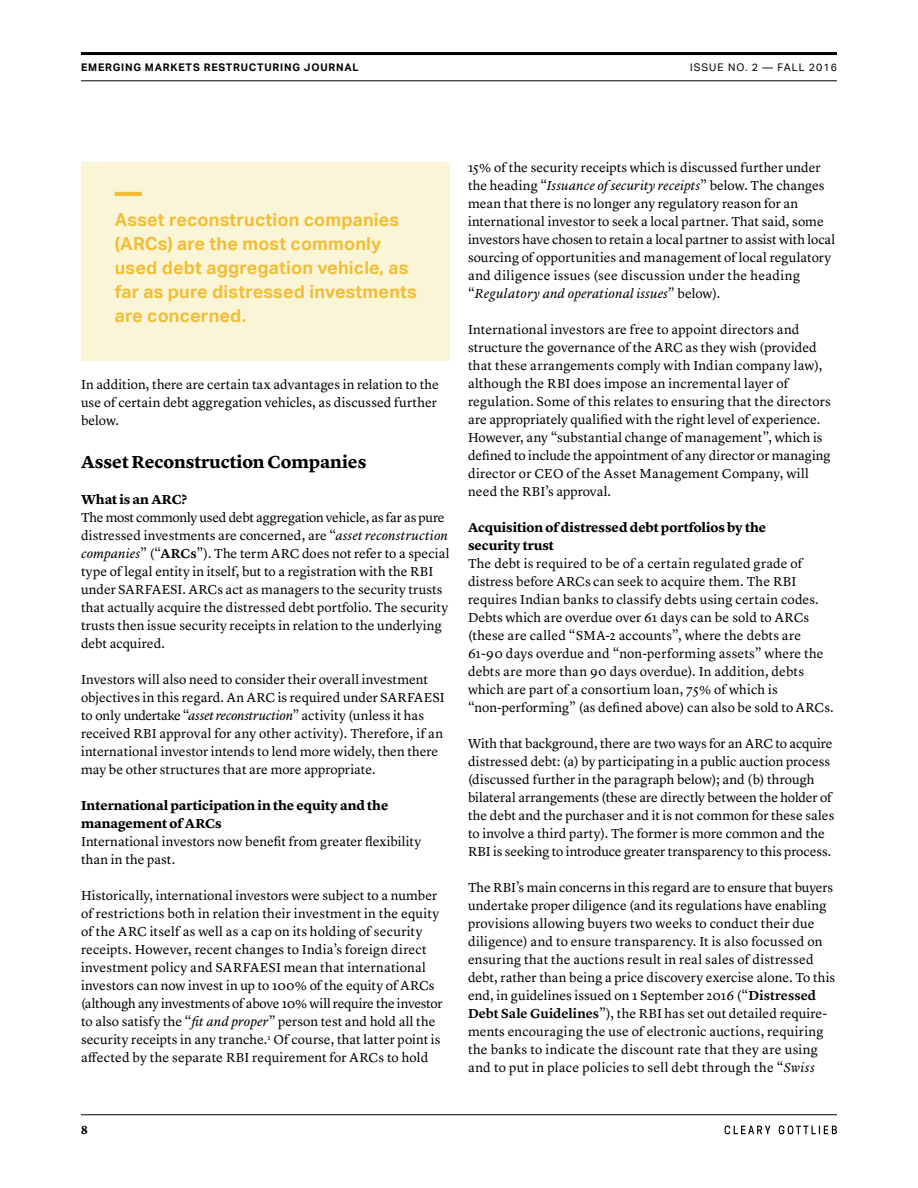
<style>
.page{position:relative;width:918px;height:1188px;background:#fff}
.page>*{position:absolute;margin:0;border:0;box-sizing:border-box;transform-origin:0 0}
.t1{font:800 27px "Aktiv Grotesk";color:#f1be37}
.t2{font:700 18px/24px "Aktiv Grotesk";letter-spacing:.01em;color:#f1be37}
.t3{font:700 18px "Lyon Text";color:#000}
.t4{font:13.5px/18px "Lyon Text";letter-spacing:.005em;color:#000}
.t5{font:700 13.5px/18px "Lyon Text";color:#000}
.t6{font:700 12px "Lyon Text";color:#000}
.t7{font:700 10.5px "Aktiv Grotesk";letter-spacing:.075em;color:#000}
.t8{font:10.5px "Aktiv Grotesk";letter-spacing:.1em;color:#000}
.s1{font-style:italic}
.s2{font-weight:600}
</style>
<div class="page">
<hr style="left:81px;top:52px;width:756px;height:3px;background:#000">
<hr style="left:81px;top:80px;width:756px;height:1px;background:#000">
<hr style="left:81px;top:1114px;width:756px;height:1px;background:#000">
<svg style="left:725px;top:1126px;width:45px;height:8px"></svg>
<svg style="left:779px;top:1126px;width:58px;height:8px"></svg>
<div style="left:81px;top:162px;width:369px;height:198px;background:#fbf5d7"></div>
<p class="t7" style="left:81px;top:61px;width:279px">EMERGING MARKETS RESTRUCTURING JOURNAL</p>
<p class="t8" style="left:690px;top:61px;width:148px">ISSUE NO. 2 — FALL 2016</p>
<h1 class="t1" style="left:115px;top:175px;width:28px">—</h1>
<h2 class="t2" style="left:115px;top:207px;width:304px">Asset reconstruction companies (ARCs) are the most commonly used debt aggregation vehicle, as far as pure distressed investments are concerned.</h2>
<p class="t4" style="left:81px;top:374px;width:359px">In addition, there are certain tax advantages in relation to the use of certain debt aggregation vehicles, as discussed further below.</p>
<h2 class="t3" style="left:81px;top:448px;width:287px">Asset Reconstruction Companies</h2>
<p class="t5" style="left:81px;top:489px;width:108px">What is an ARC?</p>
<p class="t4" style="left:81px;top:507px;width:370px">The most commonly used debt aggregation vehicle, as far as pure distressed investments are concerned, are “<span class="s1">asset reconstruction companies</span>” (“<span class="s2">ARCs</span>”). The term ARC does not refer to a special type of legal entity in itself, but to a registration with the RBI under SARFAESI. ARCs act as managers to the security trusts that actually acquire the distressed debt portfolio. The security trusts then issue security receipts in relation to the underlying debt acquired.</p>
<p class="t4" style="left:81px;top:669px;width:365px">Investors will also need to consider their overall investment objectives in this regard. An ARC is required under SARFAESI to only undertake “<span class="s1">asset reconstruction</span>” activity (unless it has received RBI approval for any other activity). Therefore, if an international investor intends to lend more widely, then there may be other structures that are more appropriate.</p>
<p class="t5" style="left:81px;top:795px;width:309px">International participation in the equity and the management of ARCs</p>
<p class="t4" style="left:81px;top:831px;width:342px">International investors now benefit from greater flexibility than in the past.</p>
<p class="t4" style="left:81px;top:885px;width:363px">Historically, international investors were subject to a number of restrictions both in relation their investment in the equity of the ARC itself as well as a cap on its holding of security receipts. However, recent changes to India’s foreign direct investment policy and SARFAESI mean that international investors can now invest in up to 100% of the equity of ARCs (although any investments of above 10% will require the investor to also satisfy the “<span class="s1">fit and proper</span>” person test and hold all the security receipts in any tranche.<sup>1</sup> Of course, that latter point is affected by the separate RBI requirement for ARCs to hold</p>
<p class="t4" style="left:468px;top:158px;width:369px">15% of the security receipts which is discussed further under the heading “<span class="s1">Issuance of security receipts</span>” below. The changes mean that there is no longer any regulatory reason for an international investor to seek a local partner. That said, some investors have chosen to retain a local partner to assist with local sourcing of opportunities and management of local regulatory and diligence issues (see discussion under the heading “<span class="s1">Regulatory and operational issues</span>” below).</p>
<p class="t4" style="left:468px;top:320px;width:364px">International investors are free to appoint directors and structure the governance of the ARC as they wish (provided that these arrangements comply with Indian company law), although the RBI does impose an incremental layer of regulation. Some of this relates to ensuring that the directors are appropriately qualified with the right level of experience.<br>However, any “substantial change of management”, which is defined to include the appointment of any director or managing director or CEO of the Asset Management Company, will need the RBI’s approval.</p>
<p class="t5" style="left:468px;top:518px;width:300px">Acquisition of distressed debt portfolios by the security trust</p>
<p class="t4" style="left:468px;top:554px;width:367px">The debt is required to be of a certain regulated grade of distress before ARCs can seek to acquire them. The RBI requires Indian banks to classify debts using certain codes.<br>Debts which are overdue over 61 days can be sold to ARCs (these are called “SMA-2 accounts”, where the debts are 61-90 days overdue and “non-performing assets” where the debts are more than 90 days overdue). In addition, debts which are part of a consortium loan, 75% of which is “non-performing” (as defined above) can also be sold to ARCs.</p>
<p class="t4" style="left:468px;top:734px;width:368px">With that background, there are two ways for an ARC to acquire distressed debt: (a) by participating in a public auction process (discussed further in the paragraph below); and (b) through bilateral arrangements (these are directly between the holder of the debt and the purchaser and it is not common for these sales to involve a third party). The former is more common and the RBI is seeking to introduce greater transparency to this process.</p>
<p class="t4" style="left:468px;top:878px;width:369px">The RBI’s main concerns in this regard are to ensure that buyers undertake proper diligence (and its regulations have enabling provisions allowing buyers two weeks to conduct their due diligence) and to ensure transparency. It is also focussed on ensuring that the auctions result in real sales of distressed debt, rather than being a price discovery exercise alone. To this end, in guidelines issued on 1 September 2016 (“<span class="s2">Distressed Debt Sale Guidelines</span>”), the RBI has set out detailed require&shy;ments encouraging the use of electronic auctions, requiring the banks to indicate the discount rate that they are using and to put in place policies to sell debt through the “<span class="s1">Swiss</span></p>
<p class="t6" style="left:81px;top:1121px;width:8px">8</p>
</div>
